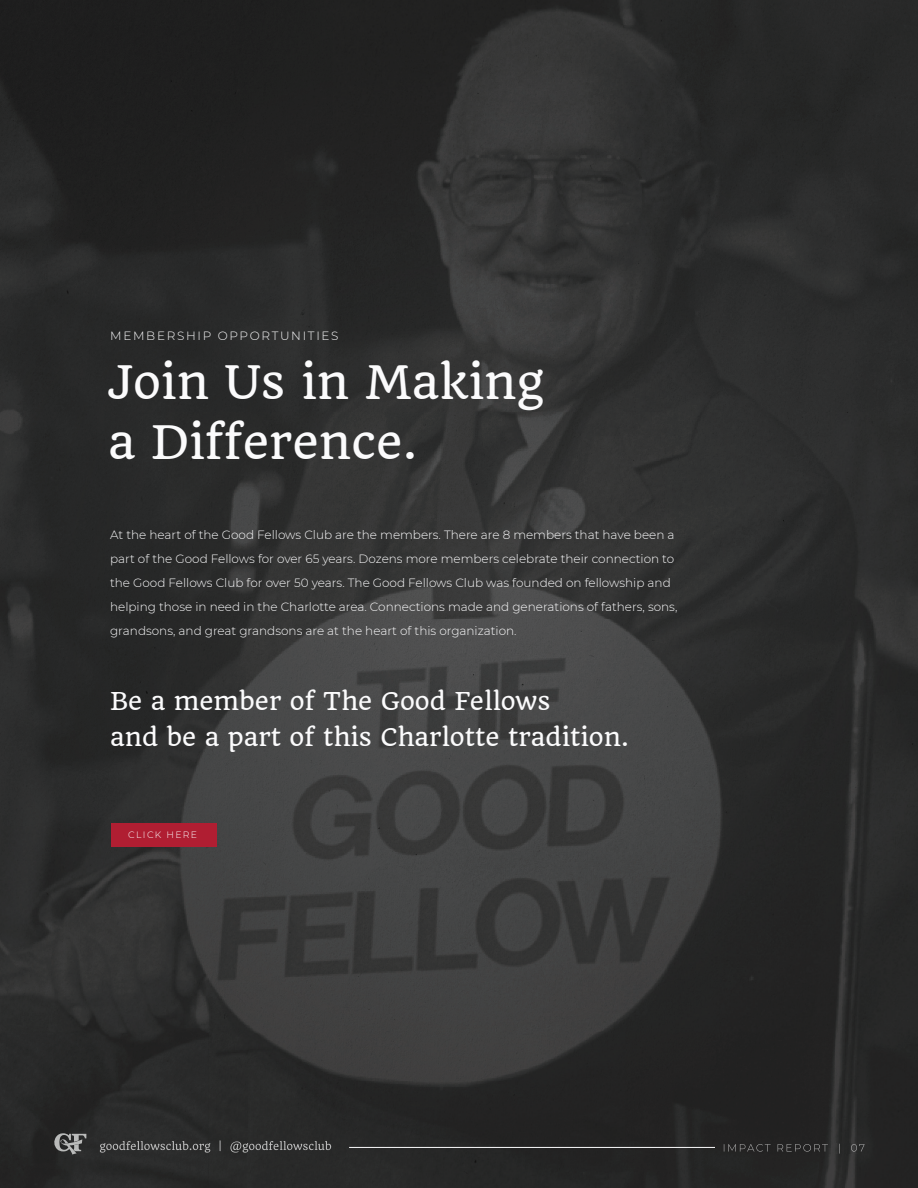
<style>
.page{position:relative;width:918px;height:1188px;background:#fff}
.page>*{position:absolute;margin:0;border:0;box-sizing:border-box;transform-origin:0 0}
.t1{font:45px/60px "Quando";color:#fbfbfc}
.t2{font:24px/36px "Quando";color:#fbfbfc}
.t3{font:300 12px/24px "Montserrat";color:#fbfbfc}
.t4{font:300 12px "Montserrat";letter-spacing:.14em;color:#fbfbfc}
.t5{font:300 9.3px "Montserrat";letter-spacing:.14em;color:#fbfbfc}
</style>
<div class="page">
<img style="left:0;top:0;width:918px;height:1188px">
<img style="left:100px;top:1140px;width:231px;height:13px">
<img style="left:724px;top:1144px;width:140px;height:10px">
<hr style="left:349px;top:1147px;width:366px;height:1px;background:#fbfbfc">
<img style="left:53px;top:1133px;width:29px;height:22px">
<svg style="left:73px;top:1144px;width:8px;height:7px"></svg>
<img style="left:72px;top:1134px;width:14px;height:8px">
<div style="left:111px;top:824px;width:106px;height:23px;background:#b01e32"></div>
<p class="t4" style="left:110px;top:327px;width:230px">MEMBERSHIP OPPORTUNITIES</p>
<h1 class="t1" style="left:108px;top:353px;width:437px">Join Us in Making a Difference.</h1>
<p class="t3" style="left:110px;top:522px;width:569px">At the heart of the Good Fellows Club are the members. There are 8 members that have been a part of the Good Fellows for over 65 years. Dozens more members celebrate their connection to the Good Fellows Club for over 50 years. The Good Fellows Club was founded on fellowship and helping those in need in the Charlotte area. Connections made and generations of fathers, sons, grandsons, and great grandsons are at the heart of this organization.</p>
<h2 class="t2" style="left:110px;top:683px;width:520px">Be a member of The Good Fellows<br>and be a part of this Charlotte tradition.</h2>
<p class="t5" style="left:128px;top:829px;width:70px">CLICK HERE</p>
</div>
